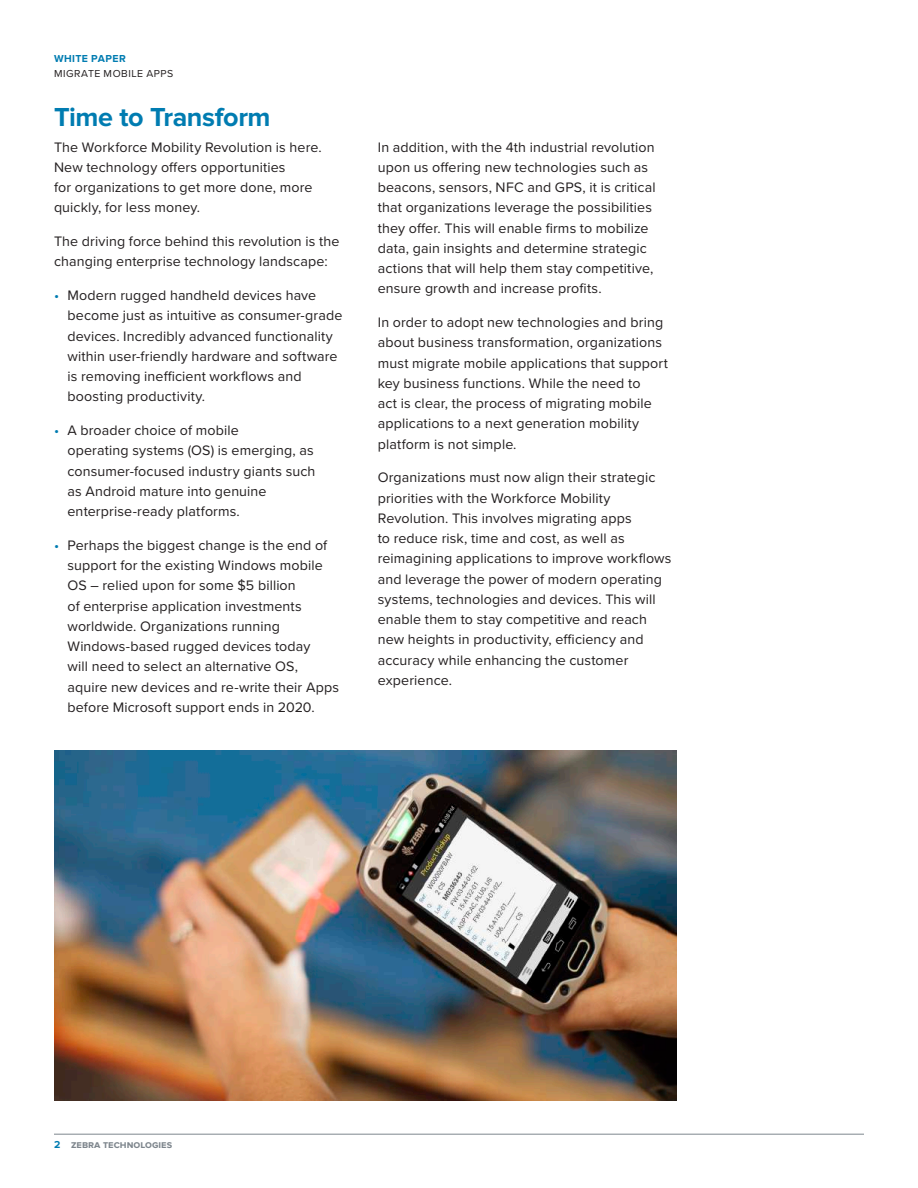
<style>
.page{position:relative;width:918px;height:1188px;background:#fff}
.page>*{position:absolute;margin:0;border:0;box-sizing:border-box;transform-origin:0 0}
.t1{font:700 27px "Proxima Nova";letter-spacing:-.015em;color:#007cb1}
.t2{font:14.25px/20.2px "Proxima Nova";letter-spacing:.01em;color:#231f20}
.t3{font:700 10.5px "Proxima Nova";color:#7e868d}
.t4{font:10.5px "Proxima Nova";letter-spacing:.05em;color:#231f20}
.t5{font:700 10.5px "Proxima Nova";letter-spacing:.04em;color:#007cb1}
.s1{color:#007cb1}
</style>
<div class="page">
<hr style="left:54px;top:1134px;width:810px;height:1px;background:#7e868d">
<img style="left:54px;top:750px;width:622px;height:350px">
<p class="t5" style="left:54px;top:53px;width:73px">WHITE PAPER</p>
<p class="t4" style="left:54px;top:67px;width:121px">MIGRATE MOBILE APPS</p>
<h1 class="t1" style="left:54px;top:102px;width:218px">Time to Transform</h1>
<p class="t2" style="left:54px;top:137px;width:269px">The Workforce Mobility Revolution is here.<br>New technology offers opportunities<br>for organizations to get more done, more quickly, for less money.</p>
<p class="t2" style="left:54px;top:232px;width:287px">The driving force behind this revolution is the changing enterprise technology landscape:</p>
<p class="t2" style="left:68px;top:286px;width:277px;text-indent:-14px"><span class="s1">•</span> Modern rugged handheld devices have become just as intuitive as consumer-grade devices. Incredibly advanced functionality within user-friendly hardware and software is removing inefficient workflows and boosting productivity.</p>
<p class="t2" style="left:68px;top:421px;width:249px;text-indent:-14px"><span class="s1">•</span> A broader choice of mobile<br>operating systems (OS) is emerging, as consumer-focused industry giants such as Android mature into genuine enterprise-ready platforms.</p>
<p class="t2" style="left:68px;top:535px;width:273px;text-indent:-14px"><span class="s1">•</span> Perhaps the biggest change is the end of support for the existing Windows mobile OS – relied upon for some $5 billion<br>of enterprise application investments worldwide. Organizations running Windows-based rugged devices today<br>will need to select an alternative OS, aquire new devices and re-write their Apps before Microsoft support ends in 2020.</p>
<p class="t2" style="left:378px;top:137px;width:279px">In addition, with the 4th industrial revolution upon us offering new technologies such as beacons, sensors, NFC and GPS, it is critical that organizations leverage the possibilities they offer. This will enable firms to mobilize data, gain insights and determine strategic actions that will help them stay competitive, ensure growth and increase profits.</p>
<p class="t2" style="left:378px;top:313px;width:292px">In order to adopt new technologies and bring about business transformation, organizations must migrate mobile applications that support key business functions. While the need to<br>act is clear, the process of migrating mobile applications to a next generation mobility platform is not simple.</p>
<p class="t2" style="left:378px;top:468px;width:295px">Organizations must now align their strategic priorities with the Workforce Mobility Revolution. This involves migrating apps<br>to reduce risk, time and cost, as well as reimagining applications to improve workflows and leverage the power of modern operating systems, technologies and devices. This will enable them to stay competitive and reach new heights in productivity, efficiency and accuracy while enhancing the customer experience.</p>
<p class="t3" style="left:54px;top:1138px;width:120px"><span class="s1">2</span> zebra technologies</p>
</div>
